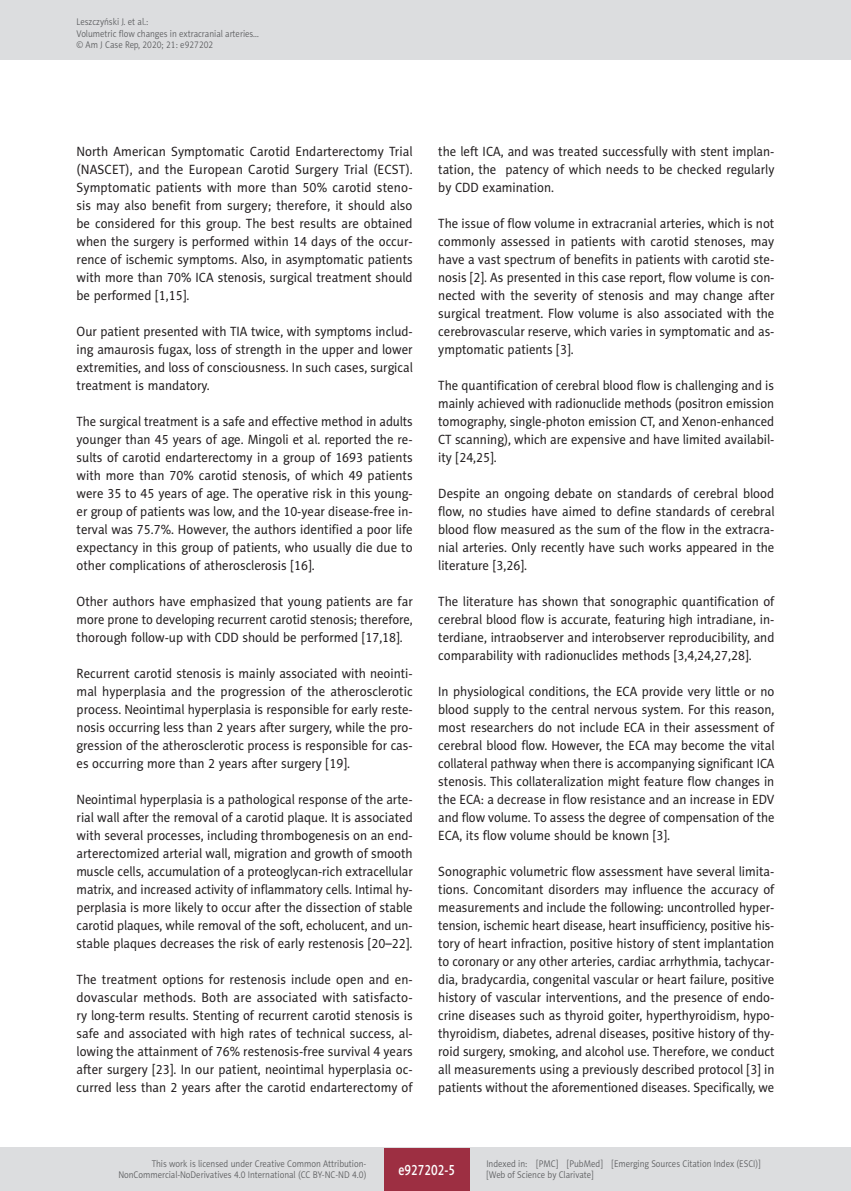
<style>
.page{position:relative;width:851px;height:1191px;background:#fff}
.page>*{position:absolute;margin:0;border:0;box-sizing:border-box;transform-origin:0 0}
.t1{font:15px "Naomi Sans EFN Medium";color:#fff;scale:.8 1}
.AJCR_Body{font:13.5px/18px "Naomi Sans EFN";color:#231f20;text-align:justify;scale:.95 1}
.AJCR_Body-2{font:13.5px/18px "Naomi Sans EFN";color:#231f20;text-align:justify;scale:.94 1}
.AJCR_Body-3{font:13.5px/18px "Naomi Sans EFN";color:#231f20;text-align:justify;scale:.96 1}
.t2{font:9.75px/11.2px "Naomi Sans EFN Light";color:#57585a;scale:.9 1}
</style>
<div class="page">
<div style="left:0;top:0;width:850px;height:60px;background:#dcdddf"></div>
<div style="left:0;top:1148px;width:850px;height:43px;background:#dcdddf"></div>
<div style="left:384px;top:1147px;width:85px;height:43px;background:#9d2f42"></div>
<p class="t2" style="left:77px;top:16px;width:204px">Leszczyński J. et al.:<br>Volumetric flow changes in extracranial arteries… © Am J Case Rep, 2020; 21: e927202</p>
<p class="AJCR_Body-3" style="left:77px;top:142px;width:352px">North American Symptomatic Carotid Endarterectomy Trial (NASCET), and the European Carotid Surgery Trial (ECST).<br>Symptomatic patients with more than 50% carotid steno&shy;sis may also benefit from surgery; therefore, it should also be considered for this group. The best results are obtained when the surgery is performed within 14 days of the occur&shy;rence of ischemic symptoms. Also, in asymptomatic patients with more than 70% ICA stenosis, surgical treatment should be performed [1,15].</p>
<p class="AJCR_Body" style="left:77px;top:322px;width:355px">Our patient presented with TIA twice, with symptoms includ&shy;ing amaurosis fugax, loss of strength in the upper and lower extremities, and loss of consciousness. In such cases, surgical treatment is mandatory.</p>
<p class="AJCR_Body-2" style="left:77px;top:412px;width:359px">The surgical treatment is a safe and effective method in adults younger than 45 years of age. Mingoli et al. reported the re&shy;sults of carotid endarterectomy in a group of 1693 patients with more than 70% carotid stenosis, of which 49 patients were 35 to 45 years of age. The operative risk in this young&shy;er group of patients was low, and the 10-year disease-free in&shy;terval was 75.7%. However, the authors identified a poor life expectancy in this group of patients, who usually die due to other complications of atherosclerosis [16].</p>
<p class="AJCR_Body" style="left:77px;top:592px;width:355px">Other authors have emphasized that young patients are far more prone to developing recurrent carotid stenosis; therefore, thorough follow-up with CDD should be performed [17,18].</p>
<p class="AJCR_Body" style="left:77px;top:664px;width:355px">Recurrent carotid stenosis is mainly associated with neointi&shy;mal hyperplasia and the progression of the atherosclerotic process. Neointimal hyperplasia is responsible for early reste&shy;nosis occurring less than 2 years after surgery, while the pro&shy;gression of the atherosclerotic process is responsible for cas&shy;es occurring more than 2 years after surgery [19].</p>
<p class="AJCR_Body" style="left:77px;top:790px;width:355px">Neointimal hyperplasia is a pathological response of the arte&shy;rial wall after the removal of a carotid plaque. It is associated with several processes, including thrombogenesis on an end&shy;arterectomized arterial wall, migration and growth of smooth muscle cells, accumulation of a proteoglycan-rich extracellular matrix, and increased activity of inflammatory cells. Intimal hy&shy;perplasia is more likely to occur after the dissection of stable carotid plaques, while removal of the soft, echolucent, and un&shy;stable plaques decreases the risk of early restenosis [20–22].</p>
<p class="AJCR_Body" style="left:77px;top:970px;width:355px">The treatment options for restenosis include open and en&shy;dovascular methods. Both are associated with satisfacto&shy;ry long-term results. Stenting of recurrent carotid stenosis is safe and associated with high rates of technical success, al&shy;lowing the attainment of 76% restenosis-free survival 4 years after surgery [23]. In our patient, neointimal hyperplasia oc&shy;curred less than 2 years after the carotid endarterectomy of</p>
<p class="AJCR_Body" style="left:438px;top:142px;width:355px">the left ICA, and was treated successfully with stent implan&shy;tation, the patency of which needs to be checked regularly by CDD examination.</p>
<p class="AJCR_Body" style="left:438px;top:214px;width:355px">The issue of flow volume in extracranial arteries, which is not commonly assessed in patients with carotid stenoses, may have a vast spectrum of benefits in patients with carotid ste&shy;nosis [2]. As presented in this case report, flow volume is con&shy;nected with the severity of stenosis and may change after surgical treatment. Flow volume is also associated with the cerebrovascular reserve, which varies in symptomatic and as&shy;ymptomatic patients [3].</p>
<p class="AJCR_Body" style="left:438px;top:376px;width:355px">The quantification of cerebral blood flow is challenging and is mainly achieved with radionuclide methods (positron emission tomography, single-photon emission CT, and Xenon-enhanced CT scanning), which are expensive and have limited availabil&shy;ity [24,25].</p>
<p class="AJCR_Body" style="left:438px;top:484px;width:355px">Despite an ongoing debate on standards of cerebral blood flow, no studies have aimed to define standards of cerebral blood flow measured as the sum of the flow in the extracra&shy;nial arteries. Only recently have such works appeared in the literature [3,26].</p>
<p class="AJCR_Body" style="left:438px;top:592px;width:355px">The literature has shown that sonographic quantification of cerebral blood flow is accurate, featuring high intradiane, in&shy;terdiane, intraobserver and interobserver reproducibility, and comparability with radionuclides methods [3,4,24,27,28].</p>
<p class="AJCR_Body" style="left:438px;top:682px;width:355px">In physiological conditions, the ECA provide very little or no blood supply to the central nervous system. For this reason, most researchers do not include ECA in their assessment of cerebral blood flow. However, the ECA may become the vital collateral pathway when there is accompanying significant ICA stenosis. This collateralization might feature flow changes in the ECA: a decrease in flow resistance and an increase in EDV and flow volume. To assess the degree of compensation of the ECA, its flow volume should be known [3].</p>
<p class="AJCR_Body" style="left:438px;top:862px;width:355px">Sonographic volumetric flow assessment have several limita&shy;tions. Concomitant disorders may influence the accuracy of measurements and include the following: uncontrolled hyper&shy;tension, ischemic heart disease, heart insufficiency, positive his&shy;tory of heart infraction, positive history of stent implantation to coronary or any other arteries, cardiac arrhythmia, tachycar&shy;dia, bradycardia, congenital vascular or heart failure, positive history of vascular interventions, and the presence of endo&shy;crine diseases such as thyroid goiter, hyperthyroidism, hypo&shy;thyroidism, diabetes, adrenal diseases, positive history of thy&shy;roid surgery, smoking, and alcohol use. Therefore, we conduct all measurements using a previously described protocol [3] in patients without the aforementioned diseases. Specifically, we</p>
<p class="t2" style="left:118px;top:1158px;width:277px;text-align:right">This work is licensed under Creative Common Attribution-<br>NonCommercial-NoDerivatives 4.0 International (CC BY-NC-ND 4.0)</p>
<p class="t1" style="left:398px;top:1160px;width:72px">e927202-5</p>
<p class="t2" style="left:486px;top:1158px;width:306px">Indexed in: [PMC] [PubMed] [Emerging Sources Citation Index (ESCI)] [Web of Science by Clarivate]</p>
</div>
